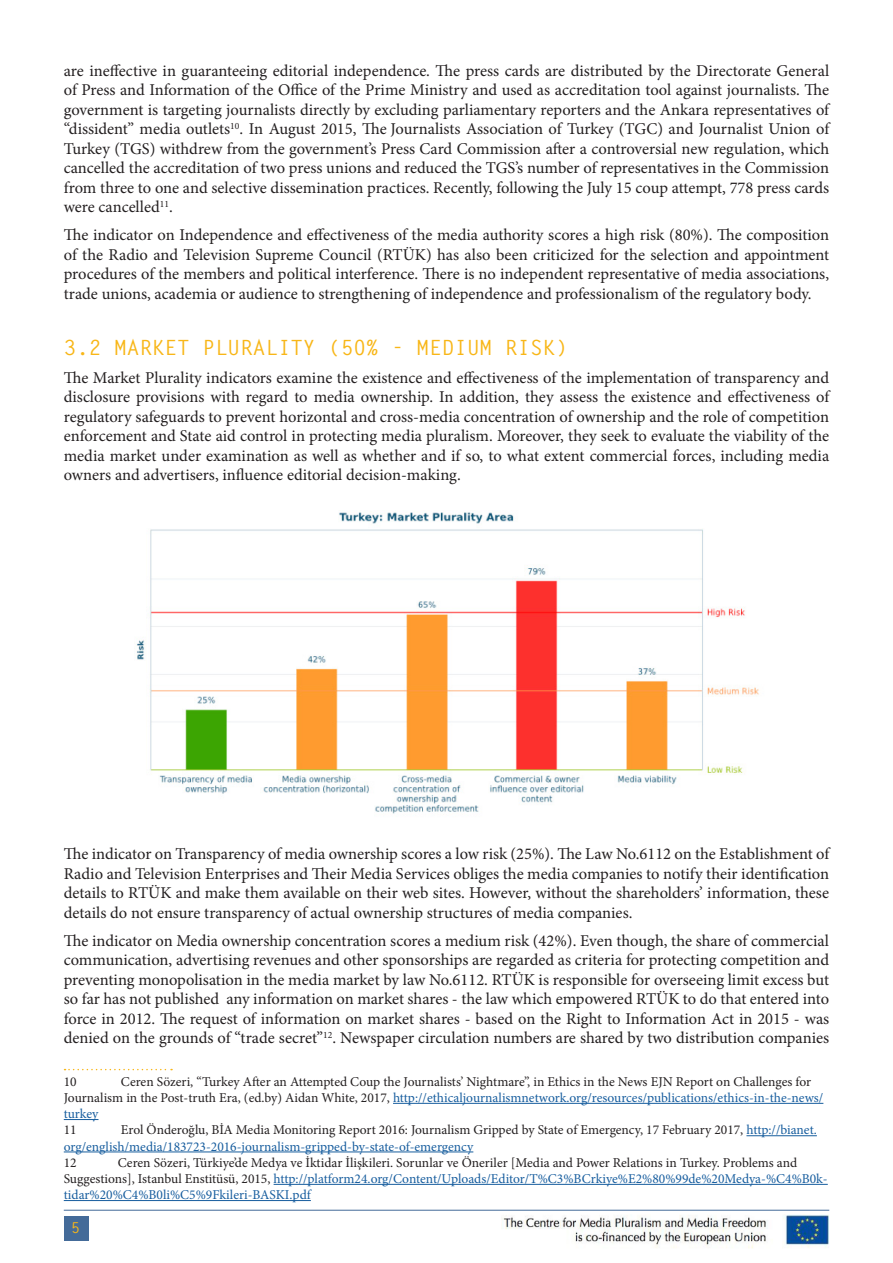
<style>
.page{position:relative;width:893px;height:1263px;background:#fff}
.page>*{position:absolute;margin:0;border:0;box-sizing:border-box;transform-origin:0 0}
.t1{font:700 21px "Letter Gothic Std";color:#f8b617}
.t2{font:16.5px/19.5px "Minion Pro";color:#231f20;text-align:justify}
.t3{font:700 15px "Letter Gothic Std";color:#f8b617}
.t4{font:13.5px/16.2px "Minion Pro";color:#231f20}
.s1{color:#175d9e}
</style>
<div class="page">
<hr style="left:64px;top:1210px;width:765px;height:1px;background:#446b99">
<div style="left:64px;top:1216px;width:24px;height:24px;background:#446b99"></div>
<img style="left:502px;top:1214px;width:327px;height:34px">
<svg style="left:65px;top:1069px;width:107px;height:1px"></svg>
<hr style="left:393px;top:1103px;width:430px;height:1px;background:#175d9e">
<hr style="left:64px;top:1119px;width:35px;height:1px;background:#175d9e">
<hr style="left:746px;top:1135px;width:71px;height:1px;background:#175d9e">
<hr style="left:64px;top:1151px;width:409px;height:1px;background:#175d9e">
<hr style="left:274px;top:1184px;width:554px;height:1px;background:#175d9e">
<hr style="left:64px;top:1200px;width:247px;height:1px;background:#175d9e">
<img style="left:136px;top:512px;width:623px;height:302px">
<p class="t2" style="left:64px;top:61px;width:767px">are ineffective in guaranteeing editorial independence. The press cards are distributed by the Directorate General of Press and Information of the Office of the Prime Ministry and used as accreditation tool against journalists. The government is targeting journalists directly by excluding parliamentary reporters and the Ankara representatives of “dissident” media outlets<sup>10</sup>. In August 2015, The Journalists Association of Turkey (TGC) and Journalist Union of Turkey (TGS) withdrew from the government’s Press Card Commission after a controversial new regulation, which cancelled the accreditation of two press unions and reduced the TGS’s number of representatives in the Commission from three to one and selective dissemination practices. Recently, following the July 15 coup attempt, 778 press cards were cancelled<sup>11</sup>.</p>
<p class="t2" style="left:64px;top:225px;width:767px">The indicator on Independence and effectiveness of the media authority scores a high risk (80%). The composition of the Radio and Television Supreme Council (RTÜK) has also been criticized for the selection and appointment procedures of the members and political interference. There is no independent representative of media associations, trade unions, academia or audience to strengthening of independence and professionalism of the regulatory body.</p>
<p class="t1" style="left:64px;top:334px;width:506px">3.2 MARKET PLURALITY (50% - MEDIUM RISK)</p>
<p class="t2" style="left:64px;top:368px;width:767px">The Market Plurality indicators examine the existence and effectiveness of the implementation of transparency and disclosure provisions with regard to media ownership. In addition, they assess the existence and effectiveness of regulatory safeguards to prevent horizontal and cross-media concentration of ownership and the role of competition enforcement and State aid control in protecting media pluralism. Moreover, they seek to evaluate the viability of the media market under examination as well as whether and if so, to what extent commercial forces, including media owners and advertisers, influence editorial decision-making.</p>
<p class="t2" style="left:64px;top:844px;width:767px">The indicator on Transparency of media ownership scores a low risk (25%). The Law No.6112 on the Establishment of Radio and Television Enterprises and Their Media Services obliges the media companies to notify their identification details to RTÜK and make them available on their web sites. However, without the shareholders’ information, these details do not ensure transparency of actual ownership structures of media companies.</p>
<p class="t2" style="left:64px;top:931px;width:767px">The indicator on Media ownership concentration scores a medium risk (42%). Even though, the share of commercial communication, advertising revenues and other sponsorships are regarded as criteria for protecting competition and preventing monopolisation in the media market by law No.6112. RTÜK is responsible for overseeing limit excess but so far has not published any information on market shares - the law which empowered RTÜK to do that entered into force in 2012. The request of information on market shares - based on the Right to Information Act in 2015 - was denied on the grounds of “trade secret”<sup>12</sup>. Newspaper circulation numbers are shared by two distribution companies</p>
<p class="t4" style="left:64px;top:1073px;width:14px">10</p>
<p class="t4" style="left:64px;top:1073px;width:761px;text-indent:57px">Ceren Sözeri, “Turkey After an Attempted Coup the Journalists’ Nightmare”, in Ethics in the News EJN Report on Challenges for<br>Journalism in the Post-truth Era, (ed.by) Aidan White, 2017, <span class="s1">http://ethicaljournalismnetwork.org/resources/publications/ethics-in-the-news/ turkey</span></p>
<p class="t4" style="left:64px;top:1122px;width:14px">11</p>
<p class="t4" style="left:64px;top:1122px;width:755px;text-indent:57px">Erol Önderoğlu, BİA Media Monitoring Report 2016: Journalism Gripped by State of Emergency, 17 February 2017, <span class="s1">http://bianet. org/english/media/183723-2016-journalism-gripped-by-state-of-emergency</span></p>
<p class="t4" style="left:64px;top:1154px;width:14px">12</p>
<p class="t4" style="left:64px;top:1154px;width:765px;text-indent:54px">Ceren Sözeri, Türkiye’de Medya ve İktidar İlişkileri. Sorunlar ve Öneriler [Media and Power Relations in Turkey. Problems and<br>Suggestions], Istanbul Enstitüsü, 2015, <span class="s1">http://platform24.org/Content/Uploads/Editor/T%C3%BCrkiye%E2%80%99de%20Medya-%C4%B0k&shy;tidar%20%C4%B0li%C5%9Fkileri-BASKI.pdf</span></p>
<p class="t3" style="left:71px;top:1219px;width:10px">5</p>
</div>
